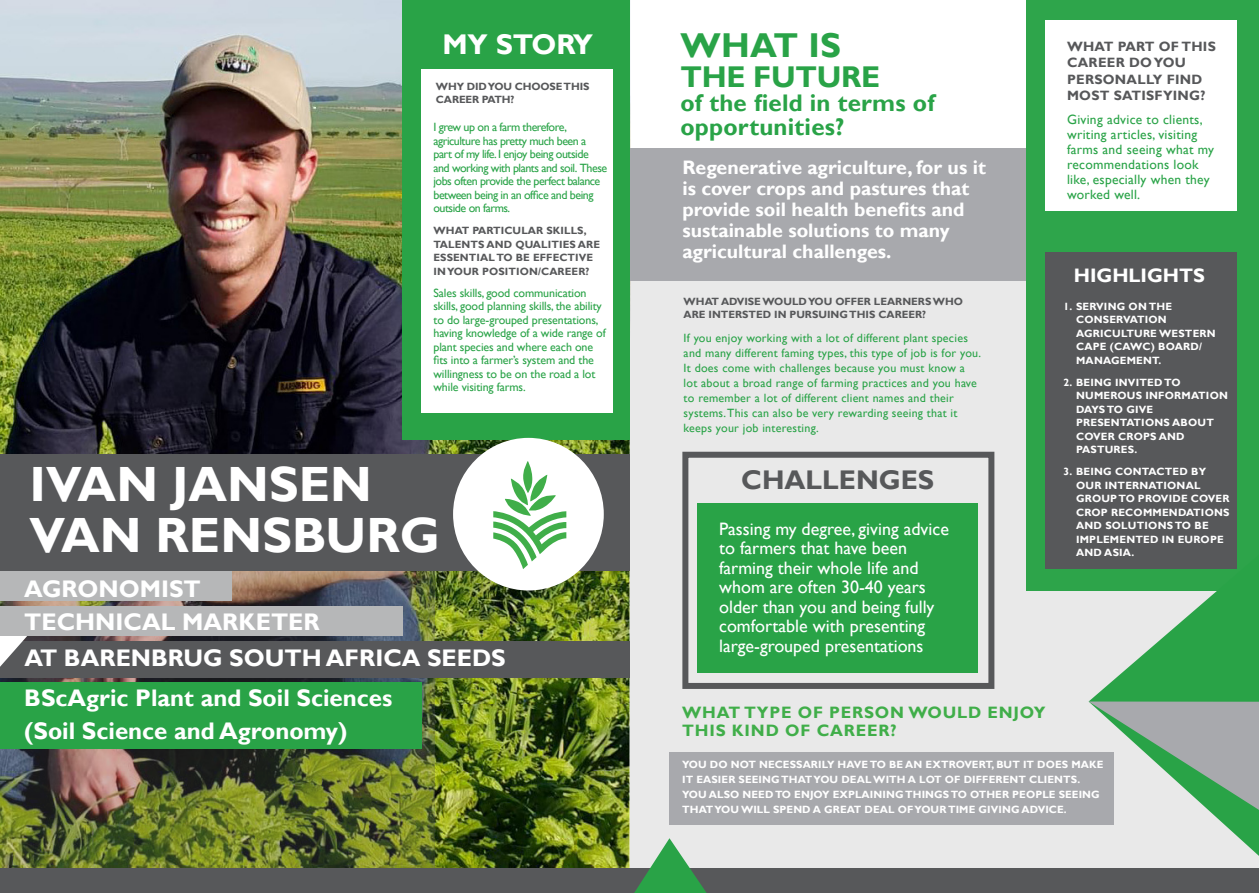
<style>
.page{position:relative;width:1259px;height:893px;background:#fff}
.page>*{position:absolute;margin:0;border:0;box-sizing:border-box;transform-origin:0 0}
.Heading_1{font:700 49.5px/51px "Gill Sans";color:#fff}
.Heading_1-2{font:700 34.5px "Gill Sans";letter-spacing:.01em;color:#29a347}
.Heading_1-3{font:700 30px "Gill Sans";letter-spacing:-.01em;color:#29a347}
.Heading_1-4{font:700 28.5px "Gill Sans";color:#fff}
.Heading_1-5{font:700 27px "Gill Sans";color:#57585a}
.Heading_1-6{font:700 24px "Gill Sans";color:#fff}
.Heading_1-7{font:700 24px "Gill Sans";letter-spacing:.01em;color:#29a347}
.Body__copy_-_Text_bo{font:700 19.5px/21px "Gill Sans";color:#fff}
.Heading_1-8{font:700 19.5px "Gill Sans";color:#fff}
.Body__copy_-_Text_bo-2{font:18px/19.5px "Gill Sans";color:#fff}
.Heading_2{font:700 16.5px/18px "Gill Sans";letter-spacing:.05em;color:#40ae49}
.Body__copy_-_Text_bo-3{font:13.5px/15px "Gill Sans";letter-spacing:.02em;color:#29a347}
.Heading_2-2{font:700 13.5px/16.5px "Gill Sans";letter-spacing:.02em;color:#57585a}
.Body__copy_-_Text_bo-4{font:12px/15px "Gill Sans";letter-spacing:.02em;color:#29a347}
.Body__copy_-_Text_bo-5{font:12px/13.5px "Gill Sans";letter-spacing:-.01em;color:#29a347}
.Body_copy{font:12px/13.5px "Gill Sans";letter-spacing:-.04em;color:#29a347}
.Heading_2-3{font:700 10.5px/13.5px "Gill Sans";letter-spacing:.01em;color:#fff}
.Body_copy-2{font:700 10.5px/13.5px "Gill Sans";letter-spacing:.01em;color:#57585a}
.Heading_2-4{font:700 10.5px/13.5px "Gill Sans";color:#57585a}
.Body_copy-3{font:700 10.5px/13.5px "Gill Sans";letter-spacing:-.01em;color:#57585a}
</style>
<div class="page">
<img style="left:0;top:0;width:630px;height:869px">
<div style="left:0;top:641px;width:629px;height:37px;background:#57585a"></div>
<div style="left:630px;top:280px;width:629px;height:613px;background:#e9e9e9"></div>
<div style="left:0;top:455px;width:629px;height:116px;background:#57585a"></div>
<img style="left:0;top:571px;width:435px;height:298px">
<div style="left:697px;top:504px;width:281px;height:169px;background:#29a347"></div>
<div style="left:1026px;top:0;width:233px;height:590px;background:#29a347"></div>
<div style="left:682px;top:452px;width:312px;height:237px;border:6px solid #57585a"></div>
<div style="left:0;top:869px;width:1259px;height:24px;background:#57585a"></div>
<div style="left:0;top:682px;width:421px;height:67px;background:#29a347"></div>
<svg style="left:0;top:635px;width:39px;height:32px"></svg>
<div style="left:0;top:571px;width:232px;height:30px;background:#b6b7b8"></div>
<div style="left:0;top:606px;width:402px;height:29px;background:#b6b7b8"></div>
<svg style="left:1088px;top:555px;width:171px;height:301px;fill:#2da44a"></svg>
<svg style="left:1088px;top:701px;width:171px;height:109px"></svg>
<div style="left:669px;top:753px;width:445px;height:72px;background:#a8a9ad"></div>
<div style="left:1045px;top:20px;width:191px;height:190px;background:#fff"></div>
<div style="left:1045px;top:252px;width:191px;height:317px;background:#57585a"></div>
<div style="left:623px;top:148px;width:403px;height:132px;background:#a8a9ad"></div>
<div style="left:402px;top:0;width:227px;height:440px;background:#29a347"></div>
<div style="left:453px;top:438px;width:151px;height:152px;background:#fff;border-radius:50%"></div>
<svg style="left:493px;top:461px;width:73px;height:108px"></svg>
<div style="left:421px;top:70px;width:192px;height:343px;background:#fff"></div>
<svg style="left:634px;top:838px;width:72px;height:55px"></svg>
<p class="Heading_1-2" style="left:680px;top:25px;width:162px">WHAT IS</p>
<p class="Heading_1-3" style="left:680px;top:59px;width:201px">THE FUTURE</p>
<p class="Heading_1-7" style="left:680px;top:89px;width:256px">of the field in terms of</p>
<p class="Heading_1-7" style="left:680px;top:113px;width:165px">opportunities?</p>
<p class="Body__copy_-_Text_bo" style="left:682px;top:158px;width:305px">Regenerative agriculture, for us it is cover crops and pastures that provide soil health benefits and sustainable solutions to many agricultural challenges.</p>
<p class="Heading_1-4" style="left:442px;top:27px;width:152px">MY STORY</p>
<p class="Body_copy-3" style="left:436px;top:80px;width:155px">WHY DID YOU CHOOSE THIS<br>CAREER PATH?</p>
<p class="Body_copy" style="left:433px;top:121px;width:175px">I grew up on a farm therefore, agriculture has pretty much been a part of my life. I enjoy being outside and working with plants and soil. These jobs often provide the perfect balance between being in an office and being outside on farms.</p>
<p class="Body_copy-2" style="left:433px;top:224px;width:168px">WHAT PARTICULAR SKILLS,<br>TALENTS AND QUALITIES ARE<br>ESSENTIAL TO BE EFFECTIVE<br>IN YOUR POSITION/CAREER?</p>
<p class="Body__copy_-_Text_bo-5" style="left:433px;top:286px;width:174px">Sales skills, good communication skills, good planning skills, the ability to do large-grouped presentations, having knowledge of a wide range of plant species and where each one fits into a farmer’s system and the willingness to be on the road a lot while visiting farms.</p>
<p class="Heading_2-4" style="left:683px;top:295px;width:281px">WHAT ADVISE WOULD YOU OFFER LEARNERS WHO<br>ARE INTERSTED IN PURSUING THIS CAREER?</p>
<p class="Heading_2-2" style="left:1067px;top:39px;width:150px">WHAT PART OF THIS<br>CAREER DO YOU<br>PERSONALLY FIND<br>MOST SATISFYING?</p>
<p class="Body__copy_-_Text_bo-3" style="left:1067px;top:112px;width:148px">Giving advice to clients, writing articles, visiting farms and seeing what my recommendations look like, especially when they worked well.</p>
<p class="Heading_1-8" style="left:1073px;top:264px;width:133px">HIGHLIGHTS</p>
<p class="Heading_2-3" style="left:1076px;top:300px;width:141px;text-indent:-13px">1. SERVING ON THE<br>CONSERVATION<br>AGRICULTURE WESTERN<br>CAPE (CAWC) BOARD/<br>MANAGEMENT.</p>
<p class="Heading_2-3" style="left:1076px;top:376px;width:153px;text-indent:-13px">2. BEING INVITED TO<br>NUMEROUS INFORMATION<br>DAYS TO GIVE<br>PRESENTATIONS ABOUT<br>COVER CROPS AND<br>PASTURES.</p>
<p class="Heading_2-3" style="left:1076px;top:465px;width:155px;text-indent:-13px">3. BEING CONTACTED BY<br>OUR INTERNATIONAL<br>GROUP TO PROVIDE COVER<br>CROP RECOMMENDATIONS<br>AND SOLUTIONS TO BE<br>IMPLEMENTED IN EUROPE<br>AND ASIA.</p>
<p class="Body__copy_-_Text_bo-4" style="left:683px;top:330px;width:299px">If you enjoy working with a lot of different plant species and many different faming types, this type of job is for you.<br>It does come with challenges because you must know a lot about a broad range of farming practices and you have to remember a lot of different client names and their systems. This can also be very rewarding seeing that it keeps your job interesting.</p>
<p class="Heading_1" style="left:30px;top:460px;width:412px">IVAN JANSEN<br>VAN RENSBURG</p>
<p class="Heading_1-5" style="left:741px;top:464px;width:194px">CHALLENGES</p>
<p class="Body__copy_-_Text_bo-2" style="left:719px;top:519px;width:231px">Passing my degree, giving advice to farmers that have been farming their whole life and whom are often 30-40 years older than you and being fully comfortable with presenting large-grouped presentations</p>
<p class="Heading_1-6" style="left:24px;top:574px;width:178px">AGRONOMIST</p>
<p class="Heading_1-6" style="left:24px;top:607px;width:297px">TECHNICAL MARKETER</p>
<p class="Heading_1-6" style="left:24px;top:643px;width:483px">AT BARENBRUG SOUTH AFRICA SEEDS</p>
<p class="Heading_1-6" style="left:24px;top:683px;width:369px">BScAgric Plant and Soil Sciences</p>
<p class="Heading_1-6" style="left:24px;top:716px;width:324px">(Soil Science and Agronomy)</p>
<p class="Heading_2" style="left:682px;top:704px;width:365px">WHAT TYPE OF PERSON WOULD ENJOY<br>THIS KIND OF CAREER?</p>
<p class="Heading_2-3" style="left:682px;top:757px;width:423px;line-height:15px">YOU DO NOT NECESSARILY HAVE TO BE AN EXTROVERT, BUT IT DOES MAKE IT EASIER SEEING THAT YOU DEAL WITH A LOT OF DIFFERENT CLIENTS.<br>YOU ALSO NEED TO ENJOY EXPLAINING THINGS TO OTHER PEOPLE SEEING THAT YOU WILL SPEND A GREAT DEAL OF YOUR TIME GIVING ADVICE.</p>
</div>
